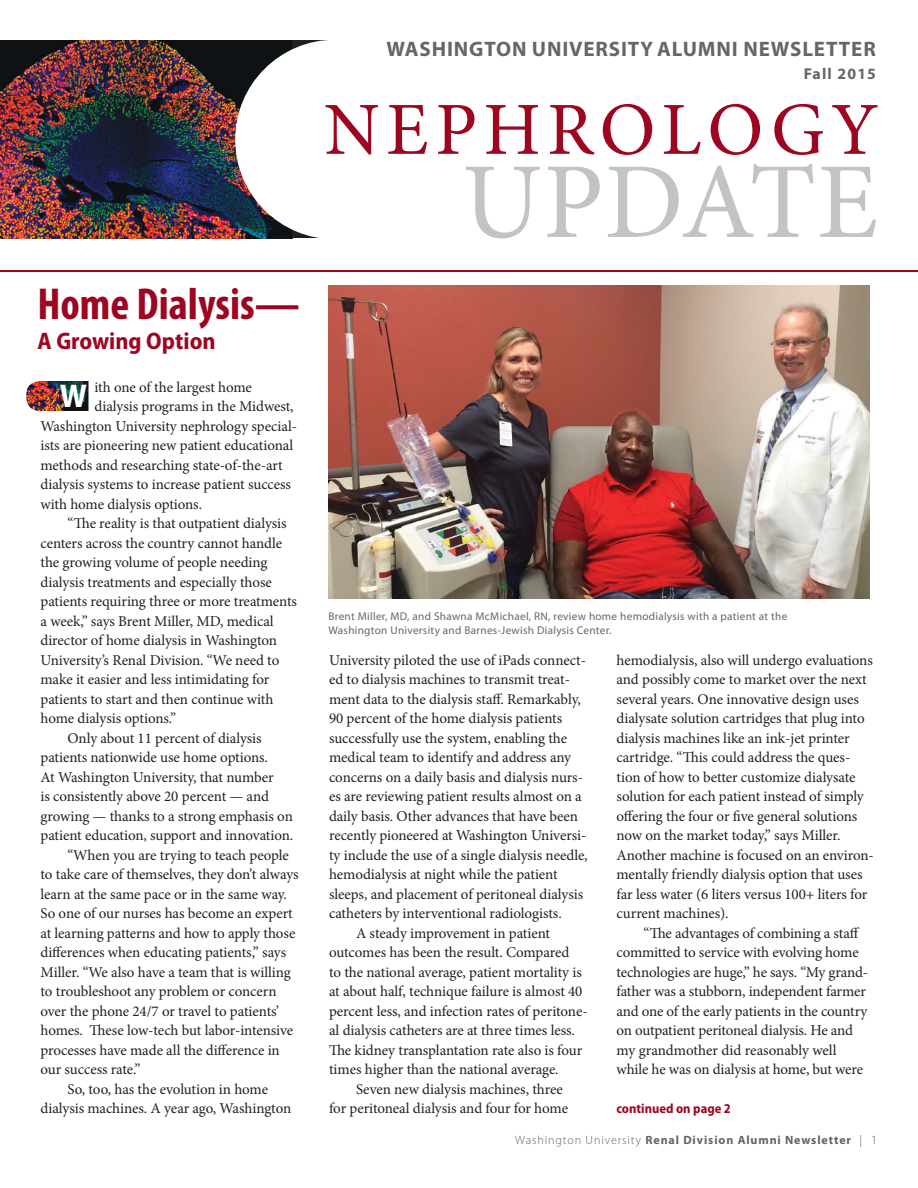
<style>
.page{position:relative;width:918px;height:1188px;background:#fff}
.page>*{position:absolute;margin:0;border:0;box-sizing:border-box;transform-origin:0 0}
.Body_Indent{font:108px "Minion Pro";letter-spacing:.005em;color:#c4c2c3}
.Body_Indent-2{font:75px "Minion Pro";letter-spacing:.085em;color:#9e0520}
.NEW_MAIN_HEADLINE{font:700 condensed 45px "Myriad Pro";color:#9e0520}
.Small_Headers{font:700 semi-condensed 33px "Myriad Pro";color:#fff}
.Small_Headers-2{font:700 semi-condensed 24px "Myriad Pro";color:#9e0520}
.t1{font:700 21px "Myriad Pro";letter-spacing:.04em;color:#65666a}
.t2{font:700 15.75px "Myriad Pro";letter-spacing:.075em;color:#65666a}
.Body_Indent-3{font:15px/19.5px "Minion Pro";letter-spacing:-.01em;color:#231f20}
.Body_No_Indent{font:15px "Minion Pro";letter-spacing:-.01em;color:#231f20}
.Small_Headers-3{font:700 semi-condensed 13.5px "Myriad Pro";color:#9e0520}
.Lead_Main_Headline{font:700 12px "Myriad Pro";letter-spacing:.075em;color:#636466}
.Captions{font:11.25px/13.5px "Myriad Pro";letter-spacing:.025em;color:#65666a}
.s1{font-weight:300}
.s2{font-weight:300;font-size:12.75px}
</style>
<div class="page">
<img style="left:0;top:40px;width:292px;height:198px">
<div style="left:235px;top:40px;width:200px;height:199px;background:#fff;border-radius:50%"></div>
<hr style="left:0;top:271px;width:918px;height:1px;background:#9e0520">
<img style="left:328px;top:285px;width:542px;height:313px">
<img style="left:26px;top:381px;width:62px;height:30px">
<p class="NEW_MAIN_HEADLINE" style="left:38px;top:276px;width:264px">Home Dialysis—</p>
<p class="Small_Headers-2" style="left:38px;top:327px;width:180px">A Growing Option</p>
<p class="Small_Headers" style="left:60px;top:377px;width:29px">W</p>
<p class="Body_No_Indent" style="left:94px;top:377px;width:159px">ith one of the largest home</p>
<p class="Body_No_Indent" style="left:94px;top:397px;width:201px">dialysis programs in the Midwest,</p>
<p class="Body_No_Indent" style="left:40px;top:416px;width:258px">Washington University nephrology special-</p>
<p class="Body_No_Indent" style="left:40px;top:436px;width:254px">ists are pioneering new patient educational</p>
<p class="Body_No_Indent" style="left:40px;top:455px;width:244px">methods and researching state-of-the-art</p>
<p class="Body_No_Indent" style="left:40px;top:475px;width:252px">dialysis systems to increase patient success</p>
<p class="Body_No_Indent" style="left:40px;top:494px;width:163px">with home dialysis options.</p>
<p class="Body_Indent-3" style="left:40px;top:514px;width:258px;text-indent:27px">“The reality is that outpatient dialysis centers across the country cannot handle the growing volume of people needing dialysis treatments and especially those patients requiring three or more treatments a week,” says Brent Miller, MD, medical director of home dialysis in Washington University’s Renal Division. “We need to make it easier and less intimidating for patients to start and then continue with home dialysis options.”</p>
<p class="Body_Indent-3" style="left:40px;top:728px;width:254px;text-indent:27px">Only about 11 percent of dialysis patients nationwide use home options.<br>At Washington University, that number<br>is consistently above 20 percent — and growing — thanks to a strong emphasis on patient education, support and innovation.</p>
<p class="Body_Indent-3" style="left:40px;top:845px;width:260px;text-indent:27px">“When you are trying to teach people to take care of themselves, they don’t always learn at the same pace or in the same way.<br>So one of our nurses has become an expert at learning patterns and how to apply those differences when educating patients,” says Miller. “We also have a team that is willing to troubleshoot any problem or concern over the phone 24/7 or travel to patients’ homes. These low-tech but labor-intensive processes have made all the difference in our success rate.”</p>
<p class="Body_Indent-3" style="left:40px;top:1079px;width:252px;text-align:center">So, too, has the evolution in home<br>dialysis machines. A year ago, Washington</p>
<p class="t1" style="left:387px;top:35px;width:491px">WASHINGTON UNIVERSITY ALUMNI NEWSLETTER</p>
<p class="t2" style="left:804px;top:64px;width:74px">Fall 2015</p>
<p class="Body_Indent-2" style="left:324px;top:80px;width:556px">NEPHROLOGY</p>
<p class="Body_Indent" style="left:462px;top:130px;width:418px">UPDATE</p>
<p class="Captions" style="left:328px;top:610px;width:460px">Brent Miller, MD, and Shawna McMichael, RN, review home hemodialysis with a patient at the<br>Washington University and Barnes-Jewish Dialysis Center.</p>
<p class="Body_Indent-3" style="left:329px;top:650px;width:260px">University piloted the use of iPads connect&shy;ed to dialysis machines to transmit treat&shy;ment data to the dialysis staff. Remarkably, 90 percent of the home dialysis patients successfully use the system, enabling the medical team to identify and address any concerns on a daily basis and dialysis nurs&shy;es are reviewing patient results almost on a daily basis. Other advances that have been recently pioneered at Washington Universi&shy;ty include the use of a single dialysis needle, hemodialysis at night while the patient sleeps, and placement of peritoneal dialysis catheters by interventional radiologists.</p>
<p class="Body_Indent-3" style="left:329px;top:923px;width:260px;text-indent:27px">A steady improvement in patient outcomes has been the result. Compared<br>to the national average, patient mortality is at about half, technique failure is almost 40 percent less, and infection rates of peritone&shy;al dialysis catheters are at three times less.<br>The kidney transplantation rate also is four times higher than the national average.</p>
<p class="Body_Indent-3" style="left:329px;top:1079px;width:241px;text-indent:27px">Seven new dialysis machines, three for peritoneal dialysis and four for home</p>
<p class="Body_Indent-3" style="left:616px;top:650px;width:259px">hemodialysis, also will undergo evaluations and possibly come to market over the next several years. One innovative design uses dialysate solution cartridges that plug into dialysis machines like an ink-jet printer cartridge. “This could address the ques&shy;tion of how to better customize dialysate solution for each patient instead of simply offering the four or five general solutions now on the market today,” says Miller.<br>Another machine is focused on an environ&shy;mentally friendly dialysis option that uses far less water (6 liters versus 100+ liters for current machines).</p>
<p class="Body_Indent-3" style="left:616px;top:923px;width:253px;text-indent:27px">“The advantages of combining a staff committed to service with evolving home technologies are huge,” he says. “My grand&shy;father was a stubborn, independent farmer and one of the early patients in the country on outpatient peritoneal dialysis. He and my grandmother did reasonably well while he was on dialysis at home, but were</p>
<p class="Small_Headers-3" style="left:616px;top:1100px;width:116px">continued on page 2</p>
<p class="Lead_Main_Headline" style="left:515px;top:1132px;width:364px"><span class="s1">Washington University</span> Renal Division Alumni Newsletter <span class="s1">|</span> <span class="s2">1</span></p>
</div>
